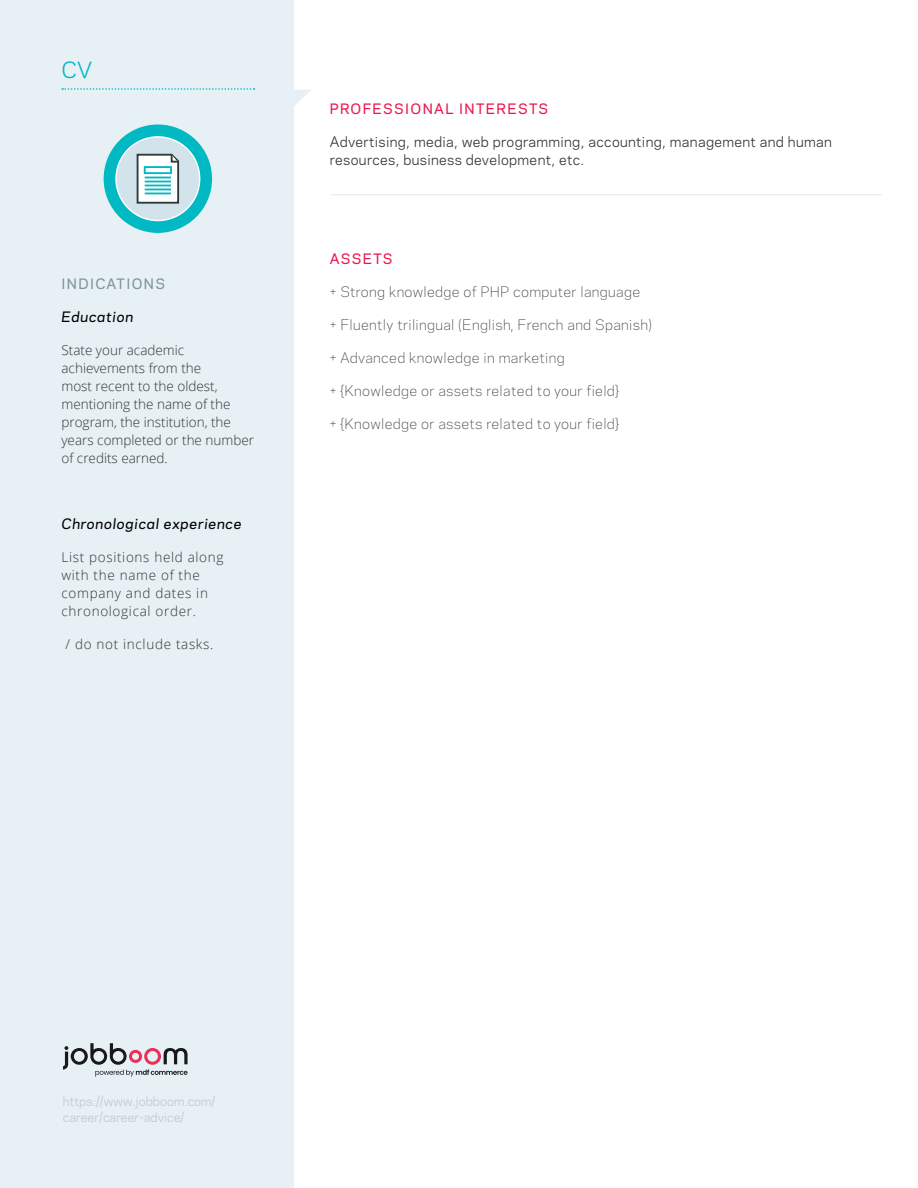
<style>
.page{position:relative;width:918px;height:1188px;background:#fff}
.page>*{position:absolute;margin:0;border:0;box-sizing:border-box;transform-origin:0 0}
.t1{font:21px "Galaxie Polaris";color:#00b6c5}
.t2{font:300 13.5px "Galaxie Polaris";letter-spacing:.025em;color:#333}
.t3{font:300 13.5px/18px "Open Sans";color:#333}
.t4{font:13.5px/18px "Galaxie Polaris";letter-spacing:.025em;color:#333}
.t5{font:300 13.5px/18px "Open Sans";letter-spacing:.05em;color:#333}
.t6{font:italic 500 13.5px "Galaxie Polaris";letter-spacing:.05em;color:#000}
.t7{font:500 13.5px "Galaxie Polaris";letter-spacing:.1em;color:#ed174c}
.t8{font:500 13.5px "Galaxie Polaris";letter-spacing:.1em;color:#7e939e}
.t9{font:12px/16.5px "Galaxie Polaris";color:#bec9cf}
</style>
<div class="page">
<div style="left:0;top:0;width:294px;height:1188px;background:#e7f0f4"></div>
<svg style="left:63px;top:1043px;width:125px;height:34px"></svg>
<svg style="left:62px;top:88px;width:249px;height:46px"></svg>
<div style="left:104px;top:124px;width:108px;height:109px;background:#00b9c3;border-radius:50%"></div>
<div style="left:115px;top:136px;width:85px;height:85px;background:#d3e3ec;border:1px solid #fff;border-radius:50%"></div>
<svg style="left:136px;top:153px;width:44px;height:51px;background:#b2d3d5"></svg>
<hr style="left:330px;top:194px;width:552px;height:1px;background:#cdd5d9">
<h1 class="t1" style="left:61px;top:54px;width:32px">CV</h1>
<p class="t8" style="left:61px;top:273px;width:105px">INDICATIONS</p>
<p class="t6" style="left:61px;top:306px;width:73px">Education</p>
<p class="t3" style="left:61px;top:340px;width:194px">State your academic achievements from the<br>most recent to the oldest, mentioning the name of the program, the institution, the years completed or the number of credits earned.</p>
<p class="t6" style="left:61px;top:513px;width:182px">Chronological experience</p>
<p class="t5" style="left:61px;top:547px;width:164px">List positions held along with the name of the company and dates in chronological order.</p>
<p class="t5" style="left:66px;top:634px;width:149px">/ do not include tasks.</p>
<p class="t7" style="left:330px;top:99px;width:220px">PROFESSIONAL INTERESTS</p>
<p class="t4" style="left:330px;top:132px;width:504px">Advertising, media, web programming, accounting, management and human resources, business development, etc.</p>
<p class="t7" style="left:330px;top:249px;width:64px">ASSETS</p>
<p class="t2" style="left:330px;top:282px;width:312px">+ Strong knowledge of PHP computer language</p>
<p class="t2" style="left:330px;top:315px;width:323px">+ Fluently trilingual (English, French and Spanish)</p>
<p class="t2" style="left:330px;top:348px;width:236px">+ Advanced knowledge in marketing</p>
<p class="t2" style="left:330px;top:381px;width:291px">+ {Knowledge or assets related to your field}</p>
<p class="t2" style="left:330px;top:414px;width:291px">+ {Knowledge or assets related to your field}</p>
<p class="t9" style="left:63px;top:1092px;width:154px">https://www.jobboom.com/ career/career-advice/</p>
</div>
